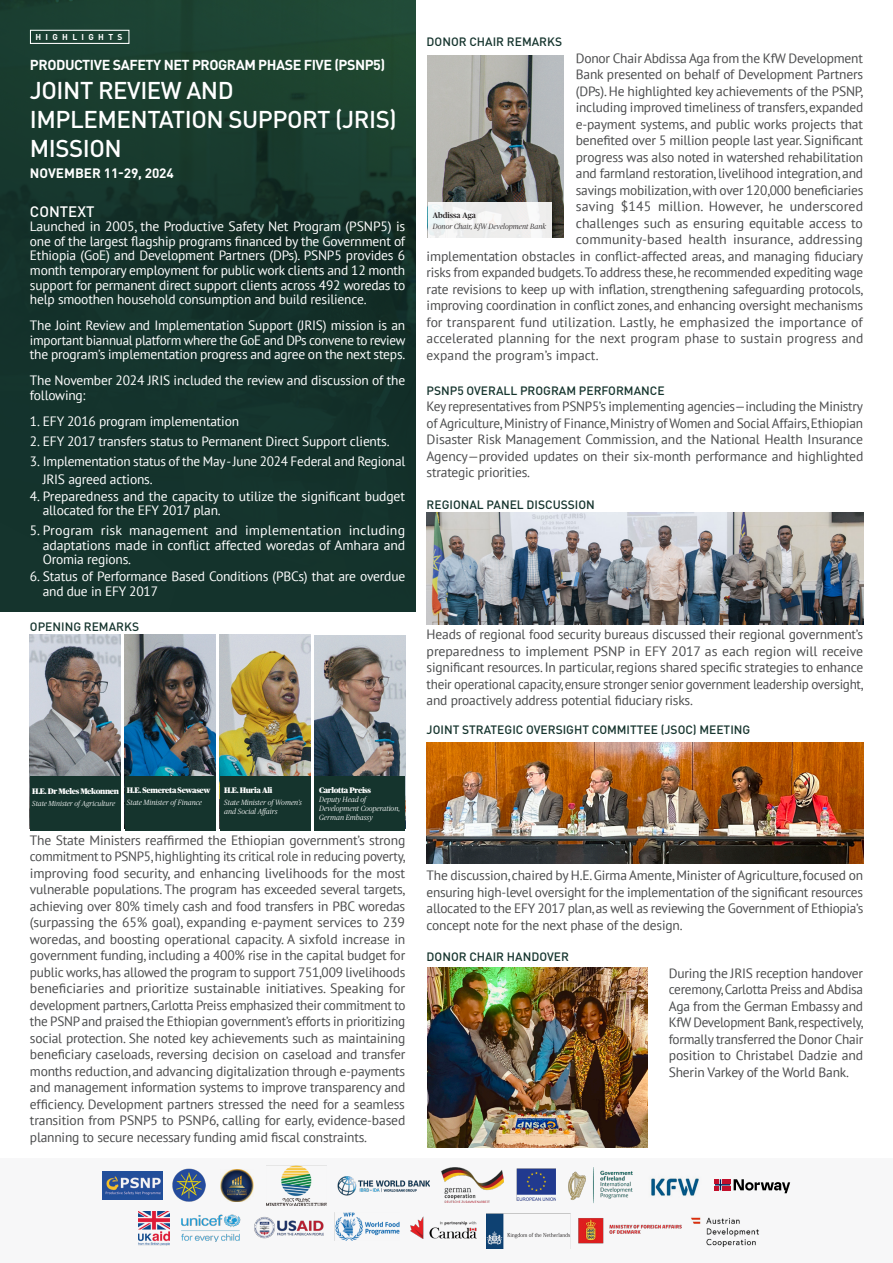
<style>
.page{position:relative;width:893px;height:1263px;background:#fff}
.page>*{position:absolute;margin:0;border:0;box-sizing:border-box;transform-origin:0 0}
.t1{font:500 24px/28.8px "DIN Pro";letter-spacing:-.02em;color:#fff}
.t2{font:500 15px "DIN Pro";color:#fff}
.t3{font:700 14.25px "DIN Pro";letter-spacing:-.03em;color:#fff}
.t4{font:13.5px/16.5px "PT Sans";letter-spacing:-.015em;color:#4b4c4d;text-align:justify}
.t5{font:13.5px/14.5px "PT Sans";letter-spacing:-.015em;color:#fff}
.t6{font:13.5px "PT Sans";letter-spacing:.005em;color:#4b4c4d}
.t7{font:13.5px "PT Sans";letter-spacing:.01em;color:#4b4c4d}
.t8{font:700 13.5px "DIN Pro";letter-spacing:-.005em;color:#fff}
.t9{font:500 12px "DIN Pro";color:#15342d}
.t10{font:700 8.4px "DIN Pro";letter-spacing:.52em;color:#fff}
.t11{font:900 7.95px "Publico";letter-spacing:-.04em;color:#fff}
.t12{font:500 7.95px "Publico";color:#231f20}
.t13{font:italic 300 7.5px/9px "Publico";color:#fff}
.t14{font:italic 300 7.5px "Publico";color:#231f20}
.t15{font:italic 300 7.35px "Publico";color:#fff}
</style>
<div class="page">
<img style="left:427px;top:512px;width:436px;height:112px">
<img style="left:427px;top:742px;width:436px;height:121px">
<img style="left:0;top:0;width:415px;height:611px">
<img style="left:125px;top:634px;width:90px;height:142px">
<img style="left:30px;top:634px;width:90px;height:142px">
<img style="left:220px;top:635px;width:90px;height:141px">
<img style="left:315px;top:635px;width:90px;height:141px">
<div style="left:30px;top:30px;width:99px;height:14px;border:1px solid #fff"></div>
<div style="left:220px;top:776px;width:90px;height:54px;background:#15342d"></div>
<div style="left:315px;top:776px;width:90px;height:54px;background:#15342d"></div>
<div style="left:125px;top:776px;width:90px;height:54px;background:#15342d"></div>
<div style="left:30px;top:776px;width:91px;height:54px;background:#15342d"></div>
<div style="left:0;top:1158px;width:893px;height:105px;background:#f7f7f8"></div>
<img style="left:411px;top:1216px;width:65px;height:23px">
<img style="left:486px;top:1213px;width:84px;height:35px">
<img style="left:578px;top:1218px;width:104px;height:25px">
<img style="left:691px;top:1217px;width:68px;height:30px">
<img style="left:138px;top:1211px;width:32px;height:34px">
<img style="left:181px;top:1214px;width:60px;height:27px">
<img style="left:254px;top:1217px;width:70px;height:21px">
<img style="left:335px;top:1212px;width:65px;height:29px">
<img style="left:517px;top:1169px;width:39px;height:32px">
<img style="left:441px;top:1167px;width:63px;height:36px">
<img style="left:173px;top:1169px;width:32px;height:32px">
<img style="left:568px;top:1167px;width:65px;height:36px">
<img style="left:651px;top:1178px;width:48px;height:18px">
<svg style="left:715px;top:1179px;width:75px;height:14px"></svg>
<img style="left:266px;top:1165px;width:61px;height:40px">
<img style="left:220px;top:1169px;width:34px;height:33px">
<img style="left:338px;top:1176px;width:92px;height:19px">
<img style="left:103px;top:1171px;width:60px;height:29px">
<img style="left:428px;top:967px;width:219px;height:180px">
<img style="left:428px;top:55px;width:135px;height:182px">
<div style="left:428px;top:202px;width:123px;height:35px;background:#efefee"></div>
<p class="t10" style="left:35px;top:31px;width:89px">HIGHLIGHTS</p>
<p class="t3" style="left:30px;top:55px;width:357px">PRODUCTIVE SAFETY NET PROGRAM PHASE FIVE (PSNP5)</p>
<p class="t1" style="left:30px;top:75px;width:368px">JOINT REVIEW AND<br>IMPLEMENTATION SUPPORT (JRIS)<br>MISSION</p>
<p class="t8" style="left:30px;top:164px;width:145px">NOVEMBER 11-29, 2024</p>
<p class="t2" style="left:30px;top:201px;width:66px">CONTEXT</p>
<p class="t5" style="left:30px;top:219px;width:377px;text-align:justify">Launched in 2005, the Productive Safety Net Program (PSNP5) is one of the largest flagship programs financed by the Government of Ethiopia (GoE) and Development Partners (DPs). PSNP5 provides 6 month temporary employment for public work clients and 12 month support for permanent direct support clients across 492 woredas to help smoothen household consumption and build resilience.</p>
<p class="t5" style="left:30px;top:318px;width:377px;text-align:justify">The Joint Review and Implementation Support (JRIS) mission is an important biannual platform where the GoE and DPs convene to review the program’s implementation progress and agree on the next steps.</p>
<p class="t5" style="left:30px;top:373px;width:377px">The November 2024 JRIS included the review and discussion of the following:</p>
<p class="t5" style="left:30px;top:414px;width:211px">1. EFY 2016 program implementation</p>
<p class="t5" style="left:30px;top:434px;width:361px">2. EFY 2017 transfers status to Permanent Direct Support clients.</p>
<p class="t5" style="left:43px;top:452px;width:364px;line-height:17.5px;text-indent:-13px">3. Implementation status of the May - June 2024 Federal and Regional<br>JRIS agreed actions.</p>
<p class="t5" style="left:43px;top:488px;width:364px;text-indent:-13px">4. Preparedness and the capacity to utilize the significant budget allocated for the EFY 2017 plan.</p>
<p class="t5" style="left:43px;top:523px;width:364px;text-align:justify;text-indent:-13px">5. Program risk management and implementation including adaptations made in conflict affected woredas of Amhara and Oromia regions.</p>
<p class="t5" style="left:43px;top:569px;width:364px;line-height:15px;text-indent:-13px">6. Status of Performance Based Conditions (PBCs) that are overdue and due in EFY 2017</p>
<p class="t9" style="left:30px;top:619px;width:111px">OPENING REMARKS</p>
<p class="t11" style="left:127px;top:784px;width:85px">H.E. Semereta Sewasew</p>
<p class="t13" style="left:127px;top:798px;width:77px">State Minister of Finance</p>
<p class="t11" style="left:32px;top:785px;width:88px">H.E. Dr Meles Mekonnen</p>
<p class="t15" style="left:32px;top:798px;width:84px">State Minister of Agriculture</p>
<p class="t11" style="left:224px;top:784px;width:50px">H.E. Huria Ali</p>
<p class="t13" style="left:224px;top:798px;width:79px;line-height:8.1px">State Minister of Women’s and Social Affairs</p>
<p class="t11" style="left:319px;top:784px;width:54px">Carlotta Preiss</p>
<p class="t13" style="left:319px;top:795px;width:83px">Deputy Head of<br>Development Cooperation,<br>German Embassy</p>
<p class="t4" style="left:30px;top:831px;width:377px">The State Ministers reaffirmed the Ethiopian government’s strong commitment to PSNP5, highlighting its critical role in reducing poverty, improving food security, and enhancing livelihoods for the most vulnerable populations. The program has exceeded several targets, achieving over 80% timely cash and food transfers in PBC woredas (surpassing the 65% goal), expanding e-payment services to 239 woredas, and boosting operational capacity. A sixfold increase in government funding, including a 400% rise in the capital budget for public works, has allowed the program to support 751,009 livelihoods beneficiaries and prioritize sustainable initiatives. Speaking for development partners, Carlotta Preiss emphasized their commitment to the PSNP and praised the Ethiopian government’s efforts in prioritizing social protection. She noted key achievements such as maintaining beneficiary caseloads, reversing decision on caseload and transfer months reduction, and advancing digitalization through e-payments and management information systems to improve transparency and efficiency. Development partners stressed the need for a seamless transition from PSNP5 to PSNP6, calling for early, evidence-based planning to secure necessary funding amid fiscal constraints.</p>
<p class="t9" style="left:427px;top:34px;width:137px">DONOR CHAIR REMARKS</p>
<p class="t4" style="left:576px;top:50px;width:289px">Donor Chair Abdissa Aga from the KfW Development</p>
<p class="t4" style="left:576px;top:66px;width:289px">Bank presented on behalf of Development Partners</p>
<p class="t4" style="left:576px;top:83px;width:289px">(DPs). He highlighted key achievements of the PSNP,</p>
<p class="t4" style="left:576px;top:99px;width:289px">including improved timeliness of transfers, expanded</p>
<p class="t4" style="left:576px;top:116px;width:289px">e-payment systems, and public works projects that</p>
<p class="t4" style="left:576px;top:132px;width:289px">benefited over 5 million people last year. Significant</p>
<p class="t4" style="left:576px;top:149px;width:289px">progress was also noted in watershed rehabilitation</p>
<p class="t4" style="left:576px;top:165px;width:289px">and farmland restoration, livelihood integration, and</p>
<p class="t4" style="left:576px;top:182px;width:289px">savings mobilization, with over 120,000 beneficiaries</p>
<p class="t6" style="left:576px;top:198px;width:289px">saving $145 million. However, he underscored</p>
<p class="t4" style="left:576px;top:215px;width:289px">challenges such as ensuring equitable access to</p>
<p class="t6" style="left:576px;top:231px;width:289px">community-based health insurance, addressing</p>
<p class="t4" style="left:427px;top:248px;width:438px">implementation obstacles in conflict-affected areas, and managing fiduciary</p>
<p class="t4" style="left:427px;top:264px;width:438px">risks from expanded budgets. To address these, he recommended expediting wage</p>
<p class="t4" style="left:427px;top:281px;width:438px">rate revisions to keep up with inflation, strengthening safeguarding protocols,</p>
<p class="t4" style="left:427px;top:297px;width:438px">improving coordination in conflict zones, and enhancing oversight mechanisms</p>
<p class="t7" style="left:427px;top:313px;width:438px">for transparent fund utilization. Lastly, he emphasized the importance of</p>
<p class="t6" style="left:427px;top:330px;width:438px">accelerated planning for the next program phase to sustain progress and</p>
<p class="t6" style="left:427px;top:346px;width:174px">expand the program’s impact.</p>
<p class="t9" style="left:427px;top:382px;width:239px">PSNP5 OVERALL PROGRAM PERFORMANCE</p>
<p class="t4" style="left:427px;top:398px;width:438px">Key representatives from PSNP5’s implementing agencies—including the Ministry of Agriculture, Ministry of Finance, Ministry of Women and Social Affairs, Ethiopian Disaster Risk Management Commission, and the National Health Insurance Agency—provided updates on their six-month performance and highlighted strategic priorities.</p>
<p class="t9" style="left:427px;top:497px;width:170px">REGIONAL PANEL DISCUSSION</p>
<p class="t12" style="left:433px;top:210px;width:44px">Abdissa Aga</p>
<p class="t14" style="left:433px;top:221px;width:115px">Donor Chair, KfW Development Bank</p>
<p class="t4" style="left:427px;top:626px;width:438px">Heads of regional food security bureaus discussed their regional government’s preparedness to implement PSNP in EFY 2017 as each region will receive significant resources. In particular, regions shared specific strategies to enhance their operational capacity, ensure stronger senior government leadership oversight, and proactively address potential fiduciary risks.</p>
<p class="t9" style="left:427px;top:722px;width:325px">JOINT STRATEGIC OVERSIGHT COMMITTEE (JSOC) MEETING</p>
<p class="t4" style="left:427px;top:867px;width:438px">The discussion, chaired by H.E. Girma Amente, Minister of Agriculture, focused on ensuring high-level oversight for the implementation of the significant resources allocated to the EFY 2017 plan, as well as reviewing the Government of Ethiopia’s concept note for the next phase of the design.</p>
<p class="t9" style="left:427px;top:949px;width:144px">DONOR CHAIR HANDOVER</p>
<p class="t4" style="left:669px;top:965px;width:196px">During the JRIS reception handover ceremony, Carlotta Preiss and Abdisa Aga from the German Embassy and KfW Development Bank, respectively, formally transferred the Donor Chair position to Christabel Dadzie and Sherin Varkey of the World Bank.</p>
</div>
